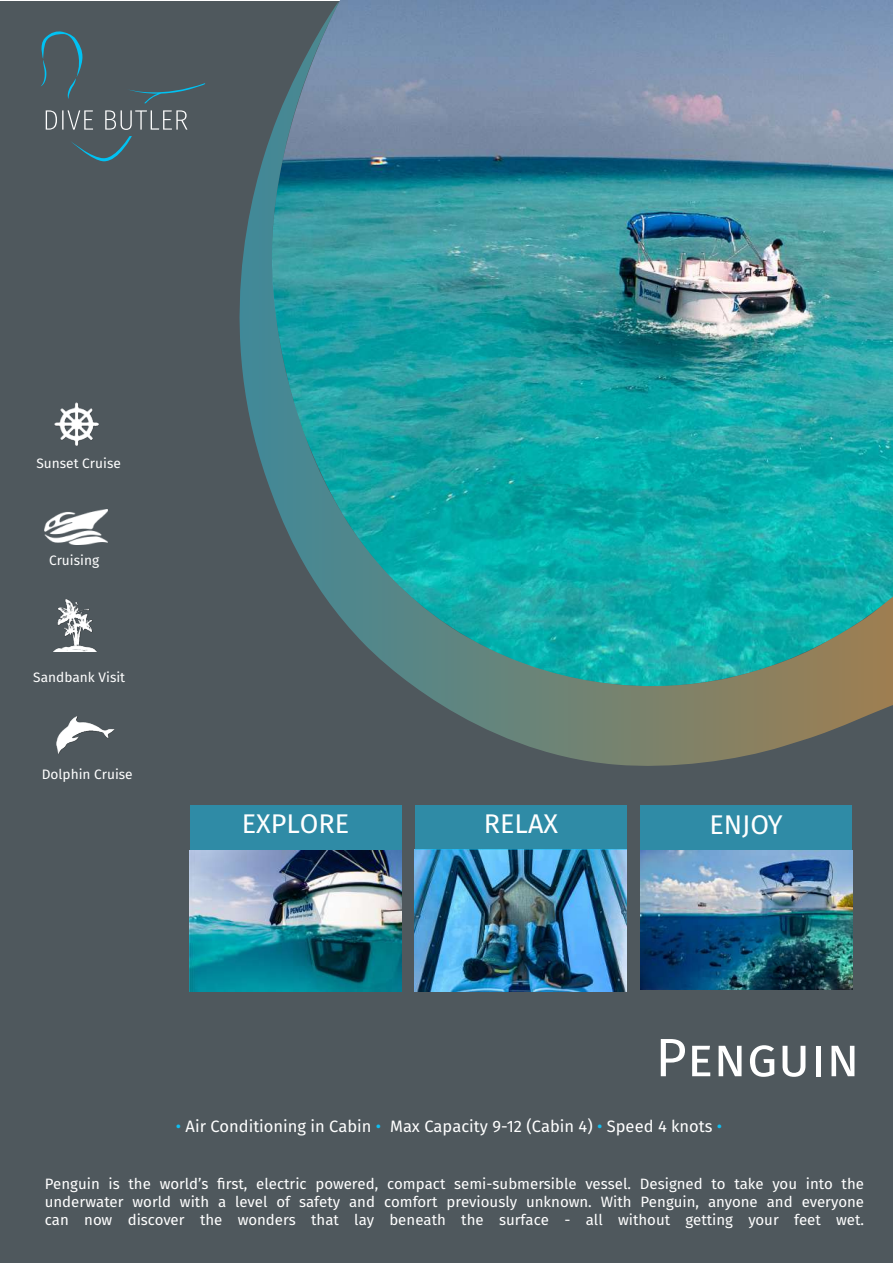
<style>
.page{position:relative;width:893px;height:1263px;background:#fff}
.page>*{position:absolute;margin:0;border:0;box-sizing:border-box;transform-origin:0 0}
.t1{font:54px "Fira Sans";color:#fff}
.t2{font:27px "Fira Sans";color:#fff}
.t3{font:16.5px "Fira Sans";color:#fff}
.t4{font:15px/18px "Fira Sans";color:#fff;text-align:justify}
.t5{font:13.65px "Fira Sans";color:#fff}
.s1{color:#0fbff1}
.s2{color:#10bef0}
</style>
<div class="page">
<div style="left:0;top:2px;width:893px;height:1261px;background:#4f585d"></div>
<img style="left:190px;top:850px;width:212px;height:141px">
<img style="left:415px;top:850px;width:212px;height:141px">
<img style="left:640px;top:850px;width:212px;height:140px">
<img style="left:208px;top:1px;width:685px;height:765px">
<svg style="left:41px;top:31px;width:42px;height:68px"></svg>
<svg style="left:72px;top:136px;width:60px;height:25px"></svg>
<svg style="left:130px;top:83px;width:75px;height:20px"></svg>
<svg style="left:46px;top:110px;width:47px;height:20px"></svg>
<svg style="left:105px;top:110px;width:82px;height:20px"></svg>
<div style="left:190px;top:805px;width:211px;height:45px;background:#2f8ba6"></div>
<div style="left:415px;top:805px;width:212px;height:45px;background:#2f8ba6"></div>
<div style="left:640px;top:805px;width:212px;height:45px;background:#2f8ba6"></div>
<img style="left:54px;top:402px;width:44px;height:44px">
<img style="left:54px;top:600px;width:43px;height:52px">
<img style="left:57px;top:716px;width:57px;height:38px">
<img style="left:45px;top:509px;width:63px;height:36px">
<p class="t5" style="left:36px;top:453px;width:86px">Sunset Cruise</p>
<p class="t5" style="left:49px;top:550px;width:52px">Cruising</p>
<p class="t5" style="left:33px;top:667px;width:93px">Sandbank Visit</p>
<p class="t5" style="left:42px;top:764px;width:93px">Dolphin Cruise</p>
<h2 class="t2" style="left:242px;top:803px;width:109px">EXPLORE</h2>
<h2 class="t2" style="left:484px;top:803px;width:76px">RELAX</h2>
<h2 class="t2" style="left:709px;top:804px;width:75px">ENJOY</h2>
<h1 class="t1" style="left:655px;top:1016px;width:206px">Penguin</h1>
<p class="t3" style="left:176px;top:1113px;width:548px"><span class="s1">•</span> Air Conditioning in Cabin <span class="s1">•</span> Max Capacity 9-12 (Cabin 4) <span class="s2">•</span> Speed 4 knots <span class="s2">•</span></p>
<p class="t4" style="left:45px;top:1174px;width:821px">Penguin is the world’s first, electric powered, compact semi-submersible vessel. Designed to take you into the underwater world with a level of safety and comfort previously unknown. With Penguin, anyone and everyone can now discover the wonders that lay beneath the surface - all without getting your feet wet.</p>
</div>
